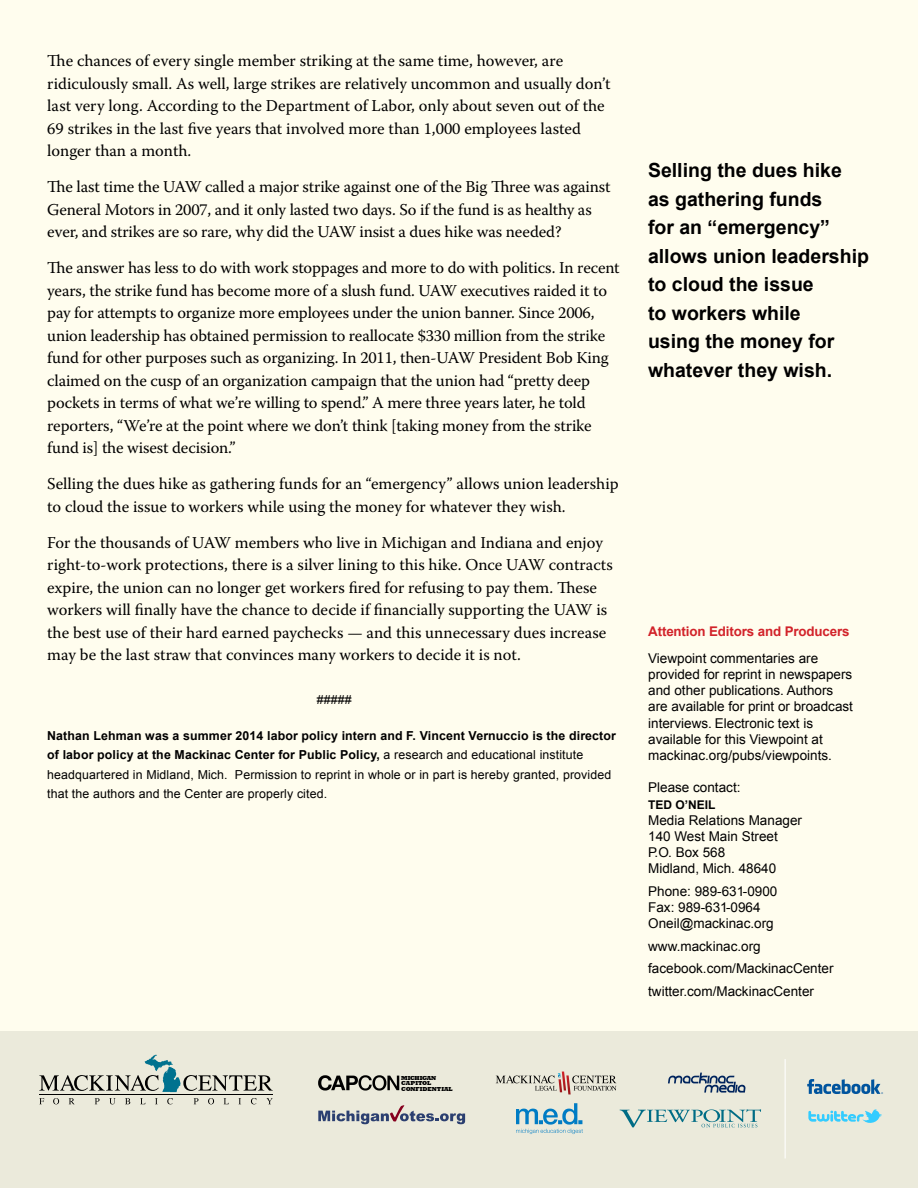
<style>
.page{position:relative;width:918px;height:1188px;background:#fffdee}
.page>*{position:absolute;margin:0;border:0;box-sizing:border-box;transform-origin:0 0}
.t1{font:700 19.5px/28.5px "Arial";color:#000}
.t2{font:16.5px/22.5px "Warnock Pro";letter-spacing:-.005em;color:#000}
.t3{font:13.5px/16.2px "Arial";color:#000}
.t4{font:700 13.35px "Arial";letter-spacing:-.01em;color:#d2232a}
.t5{font:12.3px/19.5px "Arial";letter-spacing:.01em;color:#000}
.t6{font:700 12px "Arial";color:#000}
.t7{font:800 6px/5.2px "Rockwell";color:#000}
.s1{font-weight:700}
</style>
<div class="page">
<div style="left:0;top:1031px;width:918px;height:157px;background:#ebeadb"></div>
<hr style="left:785px;top:1059px;width:1px;height:99px;background:#fff">
<svg style="left:39px;top:1054px;width:844px;height:80px"></svg>
<p class="t2" style="left:47px;top:49px;width:565px">The chances of every single member striking at the same time, however, are ridiculously small. As well, large strikes are relatively uncommon and usually don’t last very long. According to the Department of Labor, only about seven out of the 69 strikes in the last five years that involved more than 1,000 employees lasted longer than a month.</p>
<p class="t2" style="left:47px;top:175px;width:565px">The last time the UAW called a major strike against one of the Big Three was against<br>General Motors in 2007, and it only lasted two days. So if the fund is as healthy as ever, and strikes are so rare, why did the UAW insist a dues hike was needed?</p>
<p class="t2" style="left:47px;top:256px;width:574px">The answer has less to do with work stoppages and more to do with politics. In recent years, the strike fund has become more of a slush fund. UAW executives raided it to pay for attempts to organize more employees under the union banner. Since 2006, union leadership has obtained permission to reallocate $330 million from the strike fund for other purposes such as organizing. In 2011, then-UAW President Bob King claimed on the cusp of an organization campaign that the union had “pretty deep pockets in terms of what we’re willing to spend.” A mere three years later, he told reporters, “We’re at the point where we don’t think [taking money from the strike fund is] the wisest decision.”</p>
<p class="t2" style="left:47px;top:472px;width:573px">Selling the dues hike as gathering funds for an “emergency” allows union leadership to cloud the issue to workers while using the money for whatever they wish.</p>
<p class="t2" style="left:47px;top:531px;width:567px">For the thousands of UAW members who live in Michigan and Indiana and enjoy right-to-work protections, there is a silver lining to this hike. Once UAW contracts expire, the union can no longer get workers fired for refusing to pay them. These workers will finally have the chance to decide if financially supporting the UAW is the best use of their hard earned paychecks — and this unnecessary dues increase may be the last straw that convinces many workers to decide it is not.</p>
<p class="t5" style="left:317px;top:690px;width:36px">#####</p>
<p class="t5" style="left:47px;top:726px;width:570px"><span class="s1">Nathan Lehman was a summer 2014 labor policy intern and F. Vincent Vernuccio is the director of labor policy at the Mackinac Center for Public Policy,</span> a research and educational institute headquartered in Midland, Mich. Permission to reprint in whole or in part is hereby granted, provided that the authors and the Center are properly cited.</p>
<p class="t1" style="left:648px;top:157px;width:223px">Selling the dues hike<br>as gathering funds<br>for an “emergency” allows union leadership to cloud the issue<br>to workers while<br>using the money for whatever they wish.</p>
<p class="t4" style="left:648px;top:622px;width:203px">Attention Editors and Producers</p>
<p class="t3" style="left:648px;top:650px;width:206px">Viewpoint commentaries are provided for reprint in newspapers and other publications. Authors are available for print or broadcast interviews. Electronic text is available for this Viewpoint at mackinac.org/pubs/viewpoints.</p>
<p class="t3" style="left:648px;top:780px;width:94px">Please contact:</p>
<p class="t6" style="left:648px;top:796px;width:69px">Ted O’neil</p>
<p class="t3" style="left:648px;top:812px;width:155px">Media Relations Manager<br>140 West Main Street<br>P.O. Box 568<br>Midland, Mich. 48640</p>
<p class="t3" style="left:648px;top:883px;width:131px">Phone: 989-631-0900<br>Fax: 989-631-0964<br>Oneil@mackinac.org</p>
<p class="t3" style="left:648px;top:935px;width:187px;line-height:22.5px">www.mackinac.org facebook.com/MackinacCenter twitter.com/MackinacCenter</p>
<p class="t3" style="left:648px;top:661px;width:206px">Viewpoint commentaries are provided for reprint in newspapers and other publications. Authors are available for print or broadcast interviews. Electronic text is available at www.mackinac.org.</p>
<p class="t3" style="left:648px;top:774px;width:94px">Please contact:</p>
<p class="t6" style="left:648px;top:791px;width:69px">Ted O’neil</p>
<p class="t3" style="left:648px;top:807px;width:155px">Media Relations Manager<br>140 West Main Street<br>P.O. Box 568<br>Midland, Mich. 48640</p>
<p class="t3" style="left:648px;top:878px;width:131px">Phone: 989-631-0900<br>Fax: 989-631-0964<br>Oneil@mackinac.org</p>
<p class="t3" style="left:648px;top:930px;width:187px;line-height:22.5px">www.mackinac.org facebook.com/MackinacCenter twitter.com/MackinacCenter</p>
<p class="t7" style="left:401px;top:1075px;width:53px">MICHIGAN<br>CAPITOL<br>CONFIDENTIAL</p>
</div>
